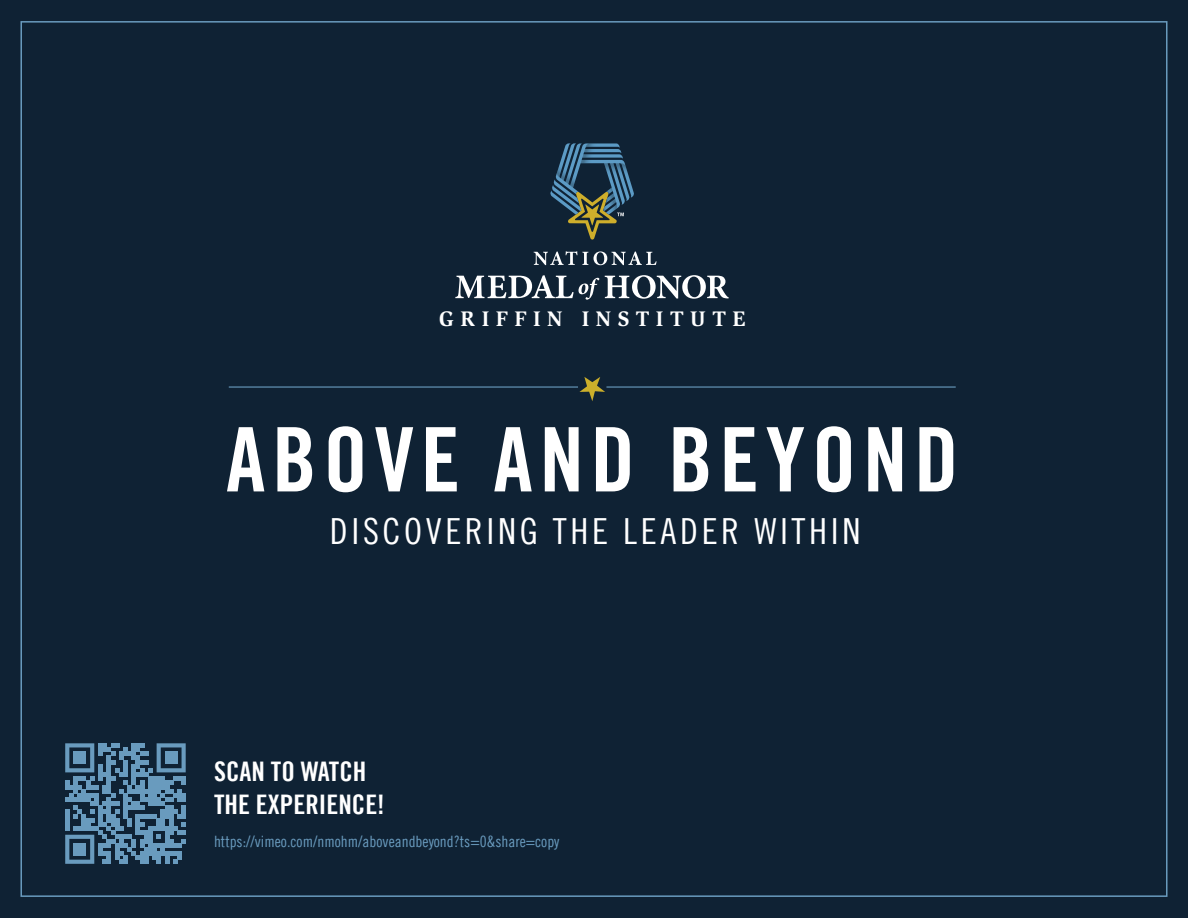
<style>
.page{position:relative;width:1188px;height:918px;background:#0f2234}
.page>*{position:absolute;margin:0;border:0;box-sizing:border-box;transform-origin:0 0}
.t1{font:88.95px "Trade Gothic LT Bold Cond Twenty";letter-spacing:.075em;color:#fff}
.t2{font:36px "Trade Gothic LT Cond Eighteen";letter-spacing:.1em;color:#fff}
.t3{font:27px/32.4px "Trade Gothic LT Bold Cond Twenty";color:#fff}
.t4{font:700 21.75px "Slimbach Std";letter-spacing:.3em;color:#fff}
.t5{font:15.6px "Trade Gothic LT Cond Eighteen";color:#699bbe}
</style>
<div class="page">
<svg style="left:534px;top:251px;width:54px;height:14px"></svg>
<svg style="left:594px;top:251px;width:63px;height:14px"></svg>
<svg style="left:605px;top:275px;width:124px;height:24px"></svg>
<svg style="left:455px;top:275px;width:144px;height:25px"></svg>
<svg style="left:550px;top:143px;width:84px;height:97px"></svg>
<hr style="left:606px;top:386px;width:350px;height:2px;background:#699cbf">
<hr style="left:229px;top:386px;width:349px;height:2px;background:#699cbf">
<svg style="left:579px;top:377px;width:26px;height:24px"></svg>
<svg style="left:65px;top:743px;width:121px;height:121px"></svg>
<div style="left:74px;top:752px;width:12px;height:12px;background:#699bbe"></div>
<div style="left:165px;top:752px;width:12px;height:12px;background:#699bbe"></div>
<div style="left:74px;top:843px;width:12px;height:13px;background:#699bbe"></div>
<h3 class="t4" style="left:439px;top:306px;width:308px">GRIFFIN INSTITUTE</h3>
<h1 class="t1" style="left:226px;top:406px;width:734px">ABOVE AND BEYOND</h1>
<h2 class="t2" style="left:330px;top:510px;width:532px">DISCOVERING THE LEADER WITHIN</h2>
<h3 class="t3" style="left:214px;top:755px;width:172px">SCAN TO WATCH<br>THE EXPERIENCE!</h3>
<p class="t5" style="left:214px;top:833px;width:347px">https://vimeo.com/nmohm/aboveandbeyond?ts=0&amp;share=copy</p>
</div>
